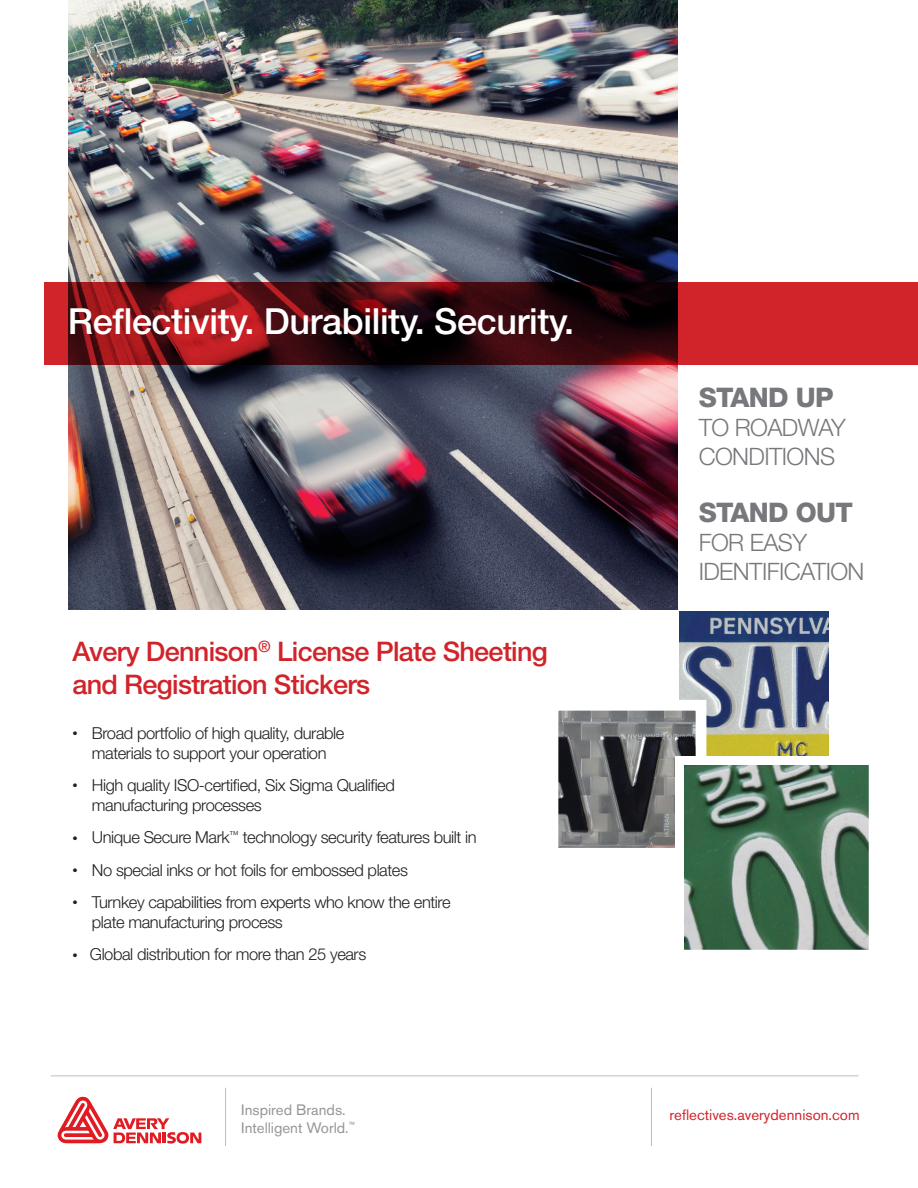
<style>
.page{position:relative;width:918px;height:1188px;background:#fff}
.page>*{position:absolute;margin:0;border:0;box-sizing:border-box;transform-origin:0 0}
.t1{font:500 36px "Helvetica Neue LT Std";letter-spacing:-.01em;color:#fff}
.t2{font:500 27px/32.4px "Helvetica Neue LT Std";letter-spacing:-.025em;color:#d1232a}
.t3{font:800 27px "Helvetica Neue LT Std";letter-spacing:-.025em;color:#76787b}
.t4{font:300 24px/28.8px "Helvetica Neue LT Std";letter-spacing:-.025em;color:#76787b}
.t5{font:300 16.5px/19.8px "Helvetica Neue LT Std";letter-spacing:-.025em;color:#231f20}
.t6{font:15px "Akzidenz Grotesk BE";color:#939598}
.t7{font:15px "Akzidenz Grotesk BE";color:#d1232a}
.s1{font-size:10.5px}
</style>
<div class="page">
<img style="left:679px;top:611px;width:149px;height:145px">
<img style="left:560px;top:712px;width:134px;height:135px">
<div style="left:548px;top:700px;width:158px;height:159px;border:11px solid #fff"></div>
<img style="left:685px;top:766px;width:183px;height:183px">
<svg style="left:58px;top:1096px;width:143px;height:48px"></svg>
<hr style="left:51px;top:1076px;width:808px;height:1px;background:#bcbdc0">
<hr style="left:225px;top:1088px;width:1px;height:58px;background:#bcbdc0">
<hr style="left:651px;top:1088px;width:1px;height:58px;background:#bcbdc0">
<img style="left:68px;top:0;width:609px;height:609px">
<svg style="left:44px;top:282px;width:874px;height:82px;background:#741318"></svg>
<h1 class="t1" style="left:68px;top:300px;width:508px">Reflectivity. Durability. Security.</h1>
<h2 class="t2" style="left:72px;top:635px;width:477px">Avery Dennison<sup>®</sup> License Plate Sheeting and Registration Stickers</h2>
<p class="t5" style="left:72px;top:723px;width:274px;text-align:center"><span class="s1">•</span> Broad portfolio of high quality, durable materials to support your operation</p>
<p class="t5" style="left:92px;top:775px;width:305px;text-indent:-20px"><span class="s1">•</span> High quality ISO-certified, Six Sigma Qualified manufacturing processes</p>
<p class="t5" style="left:72px;top:827px;width:406px"><span class="s1">•</span> Unique Secure Mark<sup>™</sup> technology security features built in</p>
<p class="t5" style="left:72px;top:859px;width:337px"><span class="s1">•</span> No special inks or hot foils for embossed plates</p>
<p class="t5" style="left:92px;top:892px;width:360px;text-indent:-20px"><span class="s1">•</span> Turnkey capabilities from experts who know the entire plate manufacturing process</p>
<p class="t5" style="left:72px;top:944px;width:296px"><span class="s1">•</span> Global distribution for more than 25 years</p>
<h2 class="t3" style="left:699px;top:381px;width:136px">STAND UP</h2>
<h3 class="t4" style="left:699px;top:412px;width:149px">TO ROADWAY<br>CONDITIONS</h3>
<h2 class="t3" style="left:699px;top:496px;width:156px">STAND OUT</h2>
<h3 class="t4" style="left:699px;top:528px;width:167px">FOR EASY<br>IDENTIFICATION</h3>
<p class="t6" style="left:241px;top:1101px;width:106px">Inspired Brands.</p>
<p class="t7" style="left:670px;top:1105px;width:192px">reflectives.averydennison.com</p>
<p class="t6" style="left:241px;top:1119px;width:115px">Intelligent World.<sup>™</sup></p>
</div>
